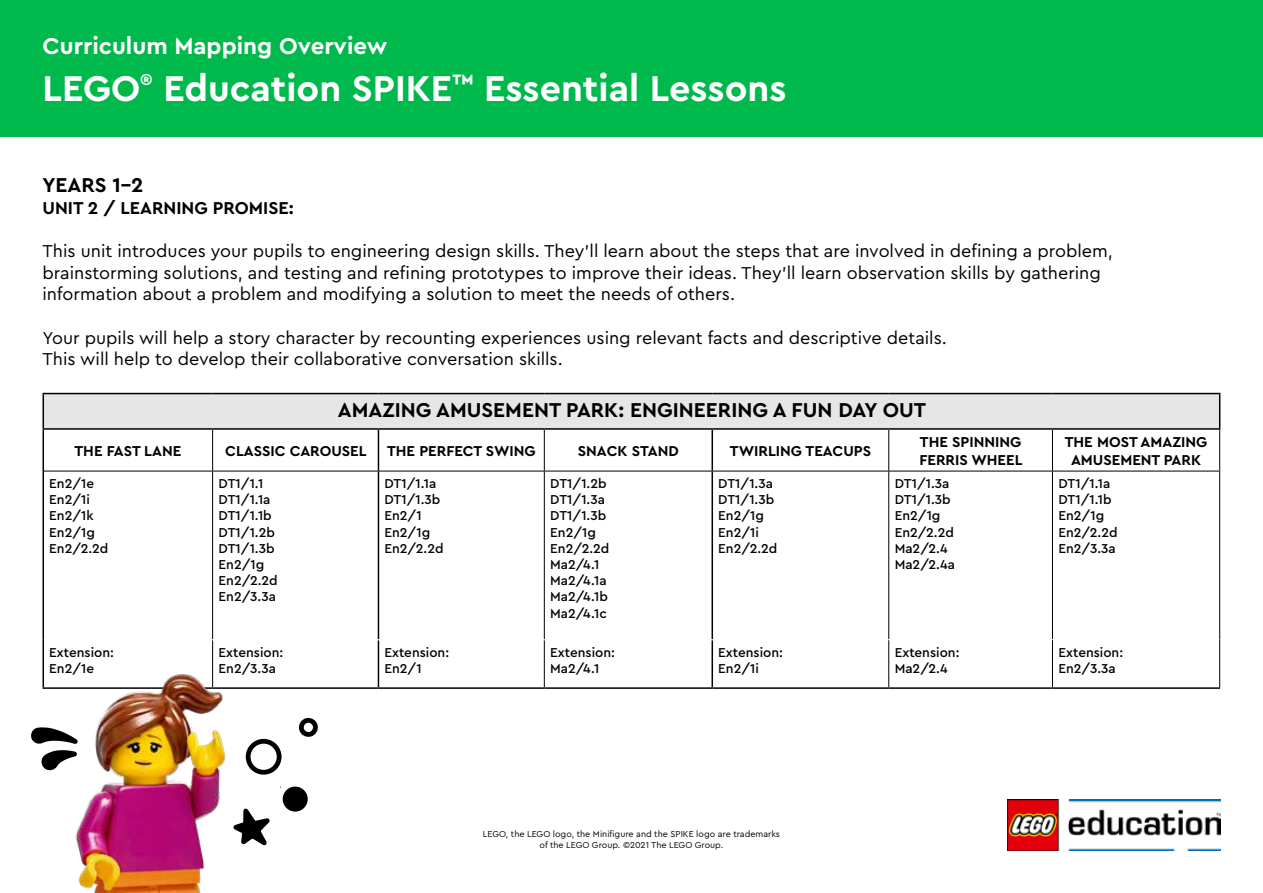
<style>
.page{position:relative;width:1263px;height:893px;background:#fff}
.page>*{position:absolute;margin:0;border:0;box-sizing:border-box;transform-origin:0 0}
.t1{font:700 37.5px "Cera Pro";color:#fff}
.t2{font:700 24px "Cera Pro";color:#fff}
.t3{font:700 21px "Cera Pro";color:#000}
.t4{font:18px/21.6px "Cera Pro";color:#000}
.t5{font:700 18px "Cera Pro";color:#000}
.t6{font:700 15px/18px "Cera Pro";color:#000}
.t7{font:500 13.5px/16.2px "Cera Pro";color:#000}
.t8{font:9px/10.8px "Cera Pro";color:#000;text-align:center}
</style>
<div class="page">
<div style="left:0;top:0;width:1263px;height:136px;background:#00b94d"></div>
<div style="left:43px;top:394px;width:1177px;height:35px;background:#e7e6e6"></div>
<hr style="left:43px;top:393px;width:170px;height:1px;background:#000">
<hr style="left:43px;top:394px;width:1px;height:34px;background:#000">
<hr style="left:213px;top:393px;width:165px;height:1px;background:#000">
<hr style="left:378px;top:393px;width:166px;height:1px;background:#000">
<hr style="left:544px;top:393px;width:168px;height:1px;background:#000">
<hr style="left:712px;top:393px;width:177px;height:1px;background:#000">
<hr style="left:889px;top:393px;width:163px;height:1px;background:#000">
<hr style="left:1052px;top:393px;width:168px;height:1px;background:#000">
<hr style="left:1219px;top:394px;width:1px;height:34px;background:#000">
<hr style="left:43px;top:428px;width:170px;height:2px;background:#000">
<hr style="left:43px;top:430px;width:1px;height:41px;background:#000">
<hr style="left:213px;top:428px;width:165px;height:2px;background:#000">
<hr style="left:378px;top:428px;width:166px;height:2px;background:#000">
<hr style="left:378px;top:430px;width:1px;height:41px;background:#000">
<hr style="left:544px;top:428px;width:168px;height:2px;background:#000">
<hr style="left:712px;top:428px;width:177px;height:2px;background:#000">
<hr style="left:711px;top:430px;width:2px;height:41px;background:#000">
<hr style="left:889px;top:428px;width:163px;height:2px;background:#000">
<hr style="left:1052px;top:428px;width:168px;height:2px;background:#000">
<hr style="left:43px;top:471px;width:1px;height:169px;background:#000">
<hr style="left:378px;top:471px;width:1px;height:168px;background:#000">
<hr style="left:711px;top:471px;width:2px;height:168px;background:#000">
<hr style="left:43px;top:640px;width:1px;height:47px;background:#000">
<hr style="left:378px;top:640px;width:1px;height:47px;background:#000">
<hr style="left:711px;top:640px;width:2px;height:47px;background:#000">
<hr style="left:213px;top:687px;width:165px;height:2px;background:#000">
<hr style="left:378px;top:687px;width:166px;height:2px;background:#000">
<hr style="left:544px;top:687px;width:168px;height:2px;background:#000">
<hr style="left:712px;top:687px;width:177px;height:2px;background:#000">
<hr style="left:889px;top:687px;width:163px;height:2px;background:#000">
<hr style="left:1052px;top:687px;width:168px;height:2px;background:#000">
<hr style="left:212px;top:430px;width:1px;height:41px;background:#000">
<hr style="left:544px;top:430px;width:1px;height:41px;background:#000">
<hr style="left:888px;top:430px;width:1px;height:41px;background:#000">
<hr style="left:1052px;top:430px;width:1px;height:41px;background:#000">
<hr style="left:1219px;top:430px;width:1px;height:41px;background:#000">
<hr style="left:212px;top:471px;width:1px;height:168px;background:#000">
<hr style="left:544px;top:471px;width:1px;height:168px;background:#000">
<hr style="left:44px;top:471px;width:169px;height:1px;background:#000">
<hr style="left:213px;top:471px;width:165px;height:1px;background:#000">
<hr style="left:378px;top:471px;width:166px;height:1px;background:#000">
<hr style="left:544px;top:471px;width:168px;height:1px;background:#000">
<hr style="left:712px;top:471px;width:177px;height:1px;background:#000">
<hr style="left:889px;top:471px;width:163px;height:1px;background:#000">
<hr style="left:1052px;top:471px;width:168px;height:1px;background:#000">
<hr style="left:888px;top:471px;width:1px;height:168px;background:#000">
<hr style="left:1052px;top:471px;width:1px;height:168px;background:#000">
<hr style="left:1219px;top:471px;width:1px;height:169px;background:#000">
<hr style="left:212px;top:640px;width:1px;height:47px;background:#000">
<hr style="left:544px;top:640px;width:1px;height:47px;background:#000">
<hr style="left:888px;top:640px;width:1px;height:47px;background:#000">
<hr style="left:1052px;top:640px;width:1px;height:47px;background:#000">
<hr style="left:1219px;top:640px;width:1px;height:47px;background:#000">
<img style="left:1008px;top:800px;width:212px;height:50px">
<img style="left:42px;top:645px;width:321px;height:248px">
<svg style="left:297px;top:718px;width:24px;height:21px"></svg>
<div style="left:283px;top:787px;width:25px;height:25px;background:#000;border-radius:50%"></div>
<svg style="left:246px;top:739px;width:36px;height:36px"></svg>
<svg style="left:31px;top:727px;width:47px;height:44px"></svg>
<svg style="left:223px;top:796px;width:59px;height:60px"></svg>
<h2 class="t2" style="left:43px;top:30px;width:346px">Curriculum Mapping Overview</h2>
<h1 class="t1" style="left:43px;top:64px;width:745px">LEGO<sup>®</sup> Education SPIKE<sup>™</sup> Essential Lessons</h1>
<p class="t3" style="left:43px;top:171px;width:102px">YEARS 1-2</p>
<p class="t5" style="left:43px;top:196px;width:253px">UNIT 2 / LEARNING PROMISE:</p>
<p class="t4" style="left:43px;top:240px;width:1072px">This unit introduces your pupils to engineering design skills. They’ll learn about the steps that are involved in defining a problem, brainstorming solutions, and testing and refining prototypes to improve their ideas. They’ll learn observation skills by gathering information about a problem and modifying a solution to meet the needs of others.</p>
<p class="t4" style="left:43px;top:326px;width:906px">Your pupils will help a story character by recounting experiences using relevant facts and descriptive details.<br>This will help to develop their collaborative conversation skills.</p>
<p class="t3" style="left:338px;top:395px;width:590px">AMAZING AMUSEMENT PARK: ENGINEERING A FUN DAY OUT</p>
<p class="t6" style="left:75px;top:441px;width:108px">THE FAST LANE</p>
<p class="t6" style="left:225px;top:441px;width:143px">CLASSIC CAROUSEL</p>
<p class="t6" style="left:387px;top:441px;width:150px">THE PERFECT SWING</p>
<p class="t6" style="left:578px;top:441px;width:102px">SNACK STAND</p>
<p class="t6" style="left:730px;top:441px;width:143px">TWIRLING TEACUPS</p>
<p class="t6" style="left:919px;top:432px;width:105px">THE SPINNING<br>FERRIS WHEEL</p>
<p class="t6" style="left:1065px;top:432px;width:144px;text-align:center">THE MOST AMAZING<br>AMUSEMENT PARK</p>
<p class="t7" style="left:49px;top:475px;width:61px">En2/1e<br>En2/1i<br>En2/1k<br>En2/1g<br>En2/2.2d</p>
<p class="t7" style="left:219px;top:475px;width:61px">DT1/1.1<br>DT1/1.1a<br>DT1/1.1b<br>DT1/1.2b<br>DT1/1.3b<br>En2/1g<br>En2/2.2d<br>En2/3.3a</p>
<p class="t7" style="left:384px;top:475px;width:61px">DT1/1.1a<br>DT1/1.3b<br>En2/1<br>En2/1g<br>En2/2.2d</p>
<p class="t7" style="left:550px;top:475px;width:61px">DT1/1.2b<br>DT1/1.3a<br>DT1/1.3b<br>En2/1g<br>En2/2.2d<br>Ma2/4.1<br>Ma2/4.1a<br>Ma2/4.1b<br>Ma2/4.1c</p>
<p class="t7" style="left:718px;top:475px;width:61px">DT1/1.3a<br>DT1/1.3b<br>En2/1g<br>En2/1i<br>En2/2.2d</p>
<p class="t7" style="left:895px;top:475px;width:62px">DT1/1.3a<br>DT1/1.3b<br>En2/1g<br>En2/2.2d<br>Ma2/2.4<br>Ma2/2.4a</p>
<p class="t7" style="left:1058px;top:475px;width:61px">DT1/1.1a<br>DT1/1.1b<br>En2/1g<br>En2/2.2d<br>En2/3.3a</p>
<p class="t7" style="left:49px;top:643px;width:66px">Extension:<br>En2/1e</p>
<p class="t7" style="left:219px;top:643px;width:66px">Extension:<br>En2/3.3a</p>
<p class="t7" style="left:384px;top:643px;width:66px">Extension:<br>En2/1</p>
<p class="t7" style="left:550px;top:643px;width:66px">Extension:<br>Ma2/4.1</p>
<p class="t7" style="left:718px;top:643px;width:66px">Extension:<br>En2/1i</p>
<p class="t7" style="left:895px;top:643px;width:66px">Extension:<br>Ma2/2.4</p>
<p class="t7" style="left:1058px;top:643px;width:66px">Extension:<br>En2/3.3a</p>
<p class="t8" style="left:483px;top:828px;width:299px">LEGO, the LEGO logo, the Minifigure and the SPIKE logo are trademarks of the LEGO Group. ©2021 The LEGO Group.</p>
</div>
